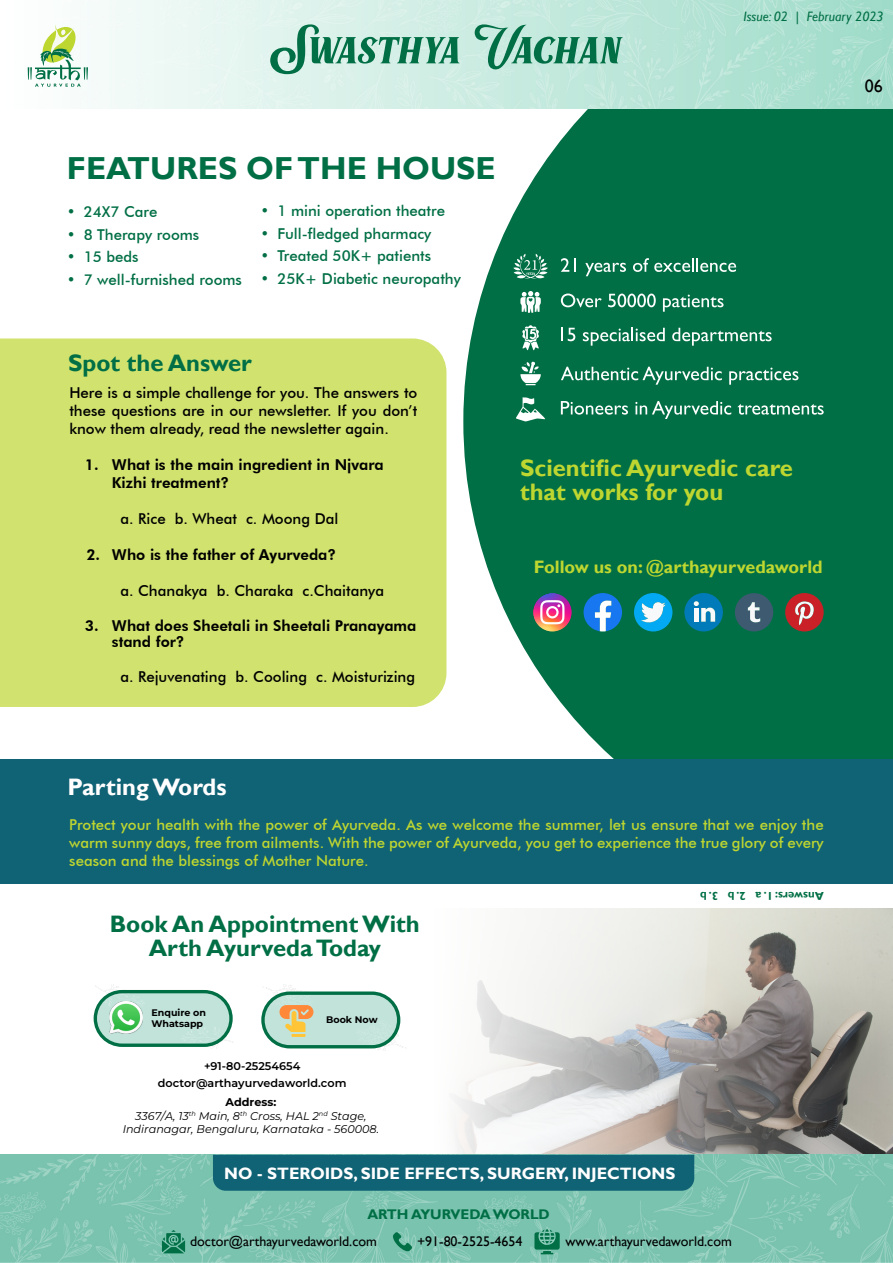
<style>
.page{position:relative;width:893px;height:1263px;background:#fff}
.page>*{position:absolute;margin:0;border:0;box-sizing:border-box;transform-origin:0 0}
.t1{font:52.5px "Marons";color:#006f45}
.t2{font:700 31.8px "Gill Sans";color:#006f45}
.t3{font:700 23.85px/23.9px "Gill Sans";color:#006f45;text-align:center}
.t4{font:700 23.85px/23.9px "Gill Sans";color:#bed630}
.t5{font:700 23.85px "Gill Sans";color:#fff}
.t6{font:700 18px "Gill Sans";color:#bed630}
.t7{font:18px "Gill Sans";color:#000}
.t8{font:700 16.5px "Gill Sans";color:#fff}
.t9{font:500 15px/18px "Futura BT";color:#bed630;text-align:justify}
.t10{font:500 15px/18px "Futura BT";color:#000;text-align:justify}
.t11{font:500 15px "Futura BT";color:#006f45}
.t12{font:800 15px/18px "Futura BT";color:#000}
.t13{font:13.95px "Gill Sans";color:#000}
.t14{font:700 13.95px "Gill Sans";color:#006f45}
.t15{font:italic 13.65px "Gill Sans";color:#006f45}
.t16{font:700 11.4px "Gill Sans";color:#006f45}
.t17{font:italic 11.25px/13.5px "Montserrat";color:#000;text-align:center}
.t18{font:600 11.25px/17.4px "Montserrat";color:#000;text-align:center}
.t19{font:700 9.45px "Montserrat";color:#000}
.s1{font-weight:700;font-style:normal}
</style>
<div class="page">
<svg style="left:463px;top:108px;width:430px;height:651px;background:#1c7f59"></svg>
<img style="left:27px;top:0;width:866px;height:108px">
<svg style="left:28px;top:24px;width:60px;height:63px"></svg>
<img style="left:435px;top:909px;width:458px;height:246px">
<img style="left:0;top:1155px;width:893px;height:108px">
<div style="left:213px;top:1155px;width:481px;height:36px;background:#106275"></div>
<svg style="left:534px;top:1229px;width:26px;height:25px"></svg>
<svg style="left:393px;top:1232px;width:19px;height:19px"></svg>
<svg style="left:162px;top:1230px;width:23px;height:23px"></svg>
<div style="left:0;top:759px;width:893px;height:125px;background:#106275"></div>
<svg style="left:94px;top:990px;width:139px;height:57px;background:#a8d2c5"></svg>
<img style="left:110px;top:1001px;width:33px;height:33px">
<img style="left:266px;top:984px;width:140px;height:66px">
<svg style="left:261px;top:991px;width:139px;height:57px;background:#b1d1bd"></svg>
<div style="left:0;top:338px;width:446px;height:369px;background:#d1e26f"></div>
<svg style="left:561px;top:258px;width:15px;height:14px"></svg>
<svg style="left:585px;top:263px;width:41px;height:13px"></svg>
<svg style="left:633px;top:258px;width:103px;height:14px"></svg>
<svg style="left:513px;top:254px;width:35px;height:25px"></svg>
<svg style="left:561px;top:294px;width:41px;height:13px"></svg>
<svg style="left:608px;top:294px;width:48px;height:13px"></svg>
<svg style="left:663px;top:295px;width:60px;height:17px"></svg>
<svg style="left:520px;top:291px;width:21px;height:22px"></svg>
<svg style="left:561px;top:367px;width:161px;height:18px;background:#378e6d"></svg>
<svg style="left:729px;top:368px;width:69px;height:17px"></svg>
<svg style="left:520px;top:362px;width:21px;height:23px"></svg>
<svg style="left:561px;top:328px;width:14px;height:13px"></svg>
<svg style="left:583px;top:328px;width:82px;height:18px"></svg>
<svg style="left:672px;top:328px;width:100px;height:18px;background:#398f6f"></svg>
<svg style="left:522px;top:325px;width:17px;height:25px"></svg>
<svg style="left:561px;top:401px;width:67px;height:14px"></svg>
<svg style="left:635px;top:401px;width:96px;height:18px;background:#368d6c"></svg>
<svg style="left:737px;top:404px;width:87px;height:11px"></svg>
<svg style="left:516px;top:397px;width:29px;height:24px"></svg>
<img style="left:533px;top:593px;width:39px;height:38px;border-radius:50%">
<svg style="left:540px;top:600px;width:24px;height:24px"></svg>
<svg style="left:584px;top:593px;width:38px;height:38px"></svg>
<svg style="left:634px;top:593px;width:38px;height:38px"></svg>
<svg style="left:684px;top:593px;width:39px;height:38px"></svg>
<svg style="left:735px;top:593px;width:38px;height:38px"></svg>
<svg style="left:785px;top:593px;width:39px;height:38px"></svg>
<h1 class="t1" style="left:272px;top:24px;width:351px">SwasthyaVachan</h1>
<h2 class="t2" style="left:67px;top:157px;width:430px">FEATURES OF THE HOUSE</h2>
<p class="t11" style="left:67px;top:206px;width:92px">• 24X7 Care</p>
<p class="t11" style="left:67px;top:228px;width:134px">• 8 Therapy rooms</p>
<p class="t11" style="left:67px;top:251px;width:73px">• 15 beds</p>
<p class="t11" style="left:67px;top:273px;width:177px">• 7 well-furnished rooms</p>
<p class="t11" style="left:260px;top:205px;width:186px">• 1 mini operation theatre</p>
<p class="t11" style="left:260px;top:227px;width:172px">• Full-fledged pharmacy</p>
<p class="t11" style="left:260px;top:250px;width:172px">• Treated 50K+ patients</p>
<p class="t11" style="left:260px;top:272px;width:202px">• 25K+ Diabetic neuropathy</p>
<p class="t15" style="left:743px;top:11px;width:142px">Issue: 02 | February 2023</p>
<p class="t7" style="left:865px;top:80px;width:20px">06</p>
<h3 class="t3" style="left:68px;top:354px;width:185px">Spot the Answer</h3>
<p class="t10" style="left:69px;top:385px;width:349px">Here is a simple challenge for you. The answers to these questions are in our newsletter. If you don’t know them already, read the newsletter again.</p>
<p class="t12" style="left:112px;top:457px;width:273px;text-indent:-27px">1. What is the main ingredient in Njvara<br>Kizhi treatment?</p>
<p class="t10" style="left:120px;top:511px;width:219px">a. Rice b. Wheat c. Moong Dal</p>
<p class="t12" style="left:86px;top:547px;width:251px">2. Who is the father of Ayurveda?</p>
<p class="t10" style="left:120px;top:583px;width:265px">a. Chanakya b. Charaka c.Chaitanya</p>
<p class="t12" style="left:112px;top:619px;width:306px;line-height:16.5px;text-indent:-27px">3. What does Sheetali in Sheetali Pranayama stand for?</p>
<p class="t10" style="left:120px;top:669px;width:296px">a. Rejuvenating b. Cooling c. Moisturizing</p>
<h3 class="t4" style="left:520px;top:459px;width:274px">Scientific Ayurvedic care that works for you</h3>
<p class="t6" style="left:534px;top:561px;width:290px">Follow us on: @arthayurvedaworld</p>
<h3 class="t5" style="left:67px;top:778px;width:161px">PartingWords</h3>
<p class="t9" style="left:69px;top:817px;width:756px">Protect your health with the power of Ayurveda. As we welcome the summer, let us ensure that we enjoy the warm sunny days, free from ailments. With the power of Ayurveda, you get to experience the true glory of every season and the blessings of Mother Nature.</p>
<h3 class="t3" style="left:110px;top:915px;width:312px">Book An AppointmentWith<br>Arth Ayurveda Today</h3>
<p class="t19" style="left:151px;top:1006px;width:56px">Enquire on</p>
<p class="t19" style="left:151px;top:1018px;width:53px">Whatsapp</p>
<p class="t19" style="left:326px;top:1013px;width:53px">Book Now</p>
<p class="t18" style="left:158px;top:1057px;width:190px">+91-80-25254654 doctor@arthayurvedaworld.com</p>
<p class="t17" style="left:123px;top:1095px;width:258px"><span class="s1">Address:<br></span>3367/A, 13<sup>th</sup> Main, 8<sup>th</sup> Cross, HAL 2<sup>nd</sup> Stage,<br>Indiranagar, Bengaluru, Karnataka - 560008.</p>
<p class="t8" style="left:224px;top:1168px;width:453px">NO - STEROIDS, SIDE EFFECTS, SURGERY, INJECTIONS</p>
<p class="t14" style="left:367px;top:1209px;width:184px">ARTH AYURVEDAWORLD</p>
<p class="t16" style="left:824px;top:900px;width:125px;rotate:-180deg">Answers: 1. a 2. b 3. b</p>
<p class="t13" style="left:190px;top:1236px;width:188px">doctor@arthayurvedaworld.com</p>
<p class="t13" style="left:417px;top:1236px;width:107px">+91-80-2525-4654</p>
<p class="t13" style="left:566px;top:1236px;width:168px">www.arthayurvedaworld.com</p>
</div>
